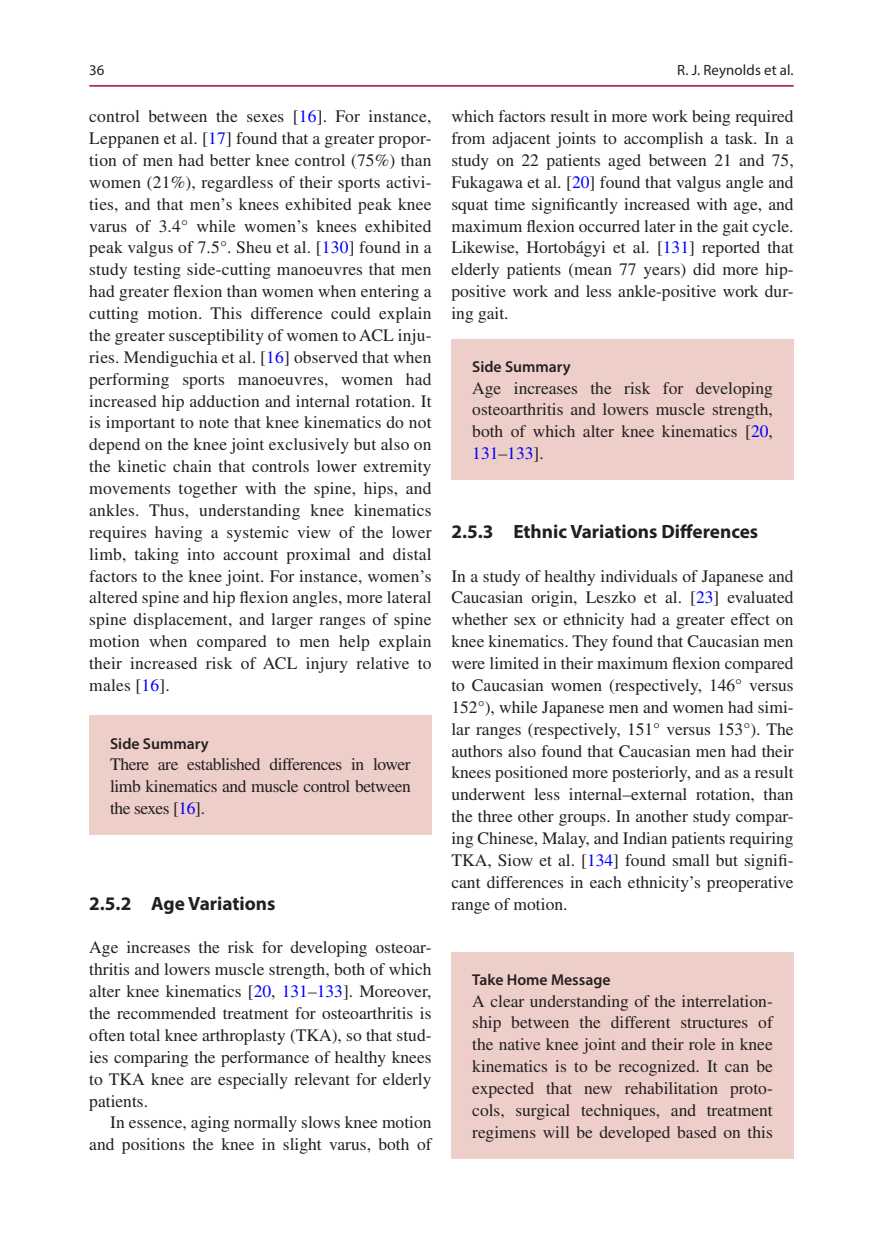
<style>
.page{position:relative;width:883px;height:1260px;background:#fff}
.page>*{position:absolute;margin:0;border:0;box-sizing:border-box;transform-origin:0 0}
.t1{font:700 19.25px "Myriad Pro";color:#231f20}
.t2{font:17.5px/21.9px "Times LT Std";color:#231f20;text-align:justify}
.t3{font:600 15.75px "Myriad Pro";color:#231f20}
.t4{font:14.88px "Myriad Pro Regular 2";letter-spacing:.01em;color:#231f20}
.t5{font:14.88px "Myriad Pro";color:#231f20}
.s1{color:#00f}
</style>
<div class="page">
<div style="left:89px;top:716px;width:343px;height:119px;background:#edcec9"></div>
<div style="left:451px;top:339px;width:343px;height:141px;background:#edcec9"></div>
<div style="left:451px;top:952px;width:343px;height:207px;background:#edcec9"></div>
<hr style="left:89px;top:85px;width:705px;height:2px;background:#b6274b">
<p class="t5" style="left:89px;top:61px;width:17px">36</p>
<p class="t2" style="left:89px;top:105px;width:344px">control between the sexes [<span class="s1">16</span>]. For instance, Leppanen et al. [<span class="s1">17</span>] found that a greater propor&shy;tion of men had better knee control (75%) than women (21%), regardless of their sports activi&shy;ties, and that men’s knees exhibited peak knee varus of 3.4° while women’s knees exhibited peak valgus of 7.5°. Sheu et al. [<span class="s1">130</span>] found in a study testing side-cutting manoeuvres that men had greater flexion than women when entering a cutting motion. This difference could explain the greater susceptibility of women to ACL inju&shy;ries. Mendiguchia et al. [<span class="s1">16</span>] observed that when performing sports manoeuvres, women had increased hip adduction and internal rotation. It is important to note that knee kinematics do not depend on the knee joint exclusively but also on the kinetic chain that controls lower extremity movements together with the spine, hips, and ankles. Thus, understanding knee kinematics requires having a systemic view of the lower limb, taking into account proximal and distal factors to the knee joint. For instance, women’s altered spine and hip flexion angles, more lateral spine displacement, and larger ranges of spine motion when compared to men help explain their increased risk of ACL injury relative to males [<span class="s1">16</span>].</p>
<p class="t3" style="left:110px;top:733px;width:100px">Side Summary</p>
<p class="t2" style="left:110px;top:754px;width:302px">There are established differences in lower limb kinematics and muscle control between the sexes [<span class="s1">16</span>].</p>
<p class="t1" style="left:89px;top:891px;width:188px">2.5.2 Age Variations</p>
<p class="t2" style="left:89px;top:937px;width:344px">Age increases the risk for developing osteoar&shy;thritis and lowers muscle strength, both of which alter knee kinematics [<span class="s1">20</span>, <span class="s1">131</span>–<span class="s1">133</span>]. Moreover, the recommended treatment for osteoarthritis is often total knee arthroplasty (TKA), so that stud&shy;ies comparing the performance of healthy knees to TKA knee are especially relevant for elderly patients.</p>
<p class="t2" style="left:89px;top:1112px;width:344px;text-align:right">In essence, aging normally slows knee motion and positions the knee in slight varus, both of</p>
<p class="t4" style="left:677px;top:61px;width:118px">R. J. Reynolds et al.</p>
<p class="t2" style="left:451px;top:105px;width:344px">which factors result in more work being required from adjacent joints to accomplish a task. In a study on 22 patients aged between 21 and 75, Fukagawa et al. [<span class="s1">20</span>] found that valgus angle and squat time significantly increased with age, and maximum flexion occurred later in the gait cycle.<br>Likewise, Hortobágyi et al. [<span class="s1">131</span>] reported that elderly patients (mean 77 years) did more hip&shy;positive work and less ankle-positive work dur&shy;ing gait.</p>
<p class="t3" style="left:472px;top:356px;width:100px">Side Summary</p>
<p class="t2" style="left:472px;top:377px;width:302px">Age increases the risk for developing osteoarthritis and lowers muscle strength, both of which alter knee kinematics [<span class="s1">20</span>, <span class="s1">131</span>–<span class="s1">133</span>].</p>
<p class="t1" style="left:451px;top:519px;width:308px">2.5.3 Ethnic Variations Differences</p>
<p class="t2" style="left:451px;top:565px;width:344px">In a study of healthy individuals of Japanese and Caucasian origin, Leszko et al. [<span class="s1">23</span>] evaluated whether sex or ethnicity had a greater effect on knee kinematics. They found that Caucasian men were limited in their maximum flexion compared to Caucasian women (respectively, 146° versus 152°), while Japanese men and women had simi&shy;lar ranges (respectively, 151° versus 153°). The authors also found that Caucasian men had their knees positioned more posteriorly, and as a result underwent less internal–external rotation, than the three other groups. In another study compar&shy;ing Chinese, Malay, and Indian patients requiring TKA, Siow et al. [<span class="s1">134</span>] found small but signifi&shy;cant differences in each ethnicity’s preoperative range of motion.</p>
<p class="t3" style="left:472px;top:969px;width:140px">Take Home Message</p>
<p class="t2" style="left:472px;top:990px;width:302px">A clear understanding of the interrelation&shy;ship between the different structures of the native knee joint and their role in knee kinematics is to be recognized. It can be expected that new rehabilitation proto&shy;cols, surgical techniques, and treatment regimens will be developed based on this</p>
</div>
